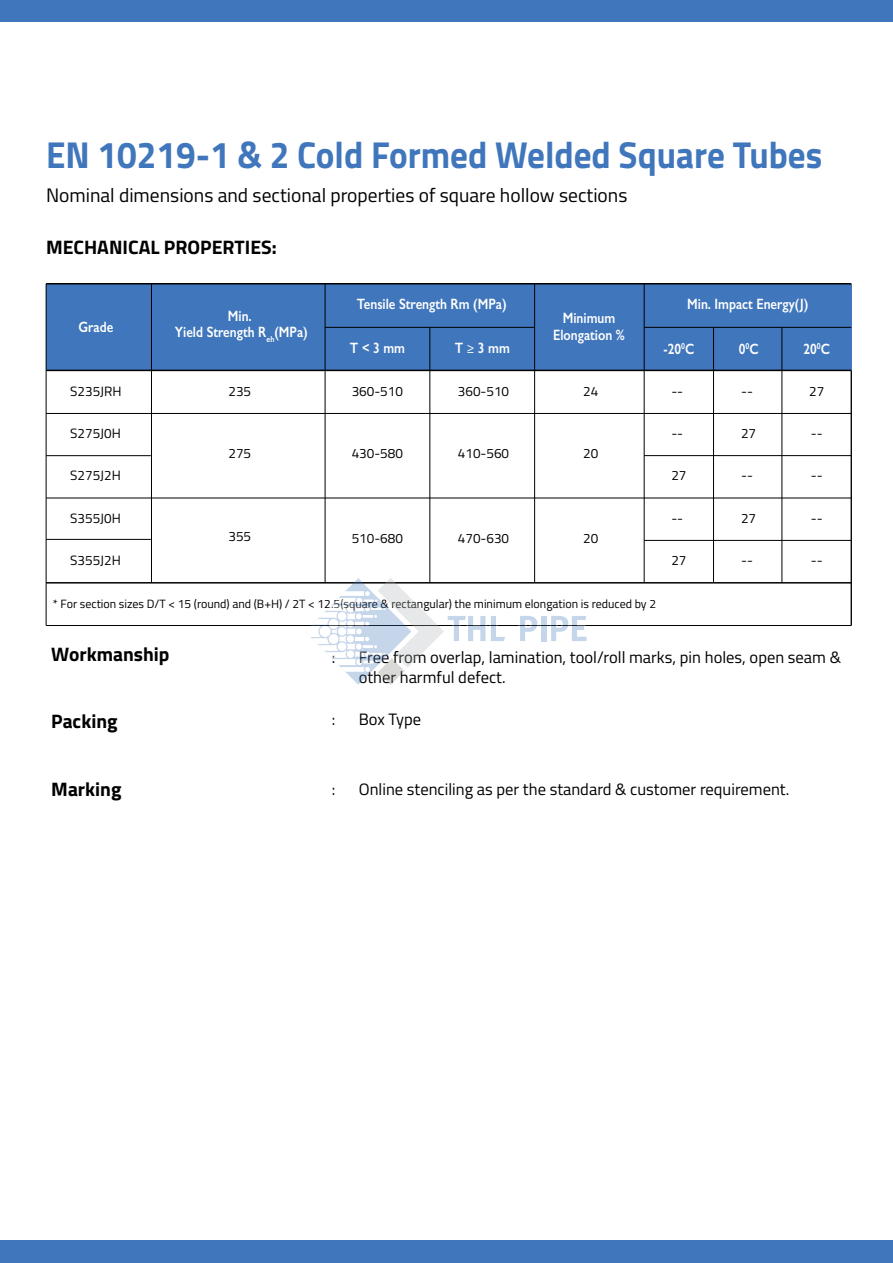
<style>
.page{position:relative;width:893px;height:1263px;background:#fff}
.page>*{position:absolute;margin:0;border:0;box-sizing:border-box;transform-origin:0 0}
.t1{font:700 37.5px "Titillium";color:#4076bb;scale:.94 1}
.t2{font:19.5px "Titillium";color:#000}
.t3{font:700 19.5px "Titillium";color:#000}
.t4{font:16.5px/19.8px "Titillium";color:#000}
.t5{font:600 15px/17px "Gill Sans";color:#fff;text-align:center;scale:.85 1}
.t6{font:13.5px "Titillium";color:#000}
.t7{font:12px "Titillium";color:#000}
.s1{font-family:"Myriad Pro";font-weight:400}
</style>
<div class="page">
<div style="left:0;top:0;width:893px;height:22px;background:#4076bb"></div>
<div style="left:0;top:1240px;width:893px;height:23px;background:#4076bb"></div>
<hr style="left:851px;top:284px;width:1px;height:341px;background:#000">
<div style="left:46px;top:284px;width:805px;height:86px;background:#4076bb"></div>
<hr style="left:151px;top:284px;width:1px;height:299px;background:#000">
<hr style="left:46px;top:284px;width:1px;height:341px;background:#000">
<hr style="left:534px;top:284px;width:1px;height:299px;background:#000">
<hr style="left:325px;top:284px;width:1px;height:299px;background:#000">
<hr style="left:713px;top:327px;width:1px;height:256px;background:#000">
<hr style="left:781px;top:327px;width:1px;height:256px;background:#000">
<hr style="left:429px;top:327px;width:1px;height:256px;background:#000">
<hr style="left:644px;top:284px;width:1px;height:299px;background:#000">
<hr style="left:644px;top:455px;width:207px;height:1px;background:#000">
<hr style="left:46px;top:498px;width:805px;height:1px;background:#000">
<hr style="left:644px;top:540px;width:207px;height:1px;background:#000">
<hr style="left:46px;top:625px;width:805px;height:1px;background:#000">
<hr style="left:46px;top:370px;width:805px;height:1px;background:#000">
<hr style="left:644px;top:327px;width:207px;height:1px;background:#000">
<hr style="left:325px;top:327px;width:210px;height:1px;background:#000">
<hr style="left:46px;top:283px;width:805px;height:1px;background:#000">
<hr style="left:46px;top:413px;width:805px;height:1px;background:#000">
<hr style="left:46px;top:455px;width:105px;height:1px;background:#000">
<hr style="left:46px;top:539px;width:105px;height:1px;background:#000">
<hr style="left:46px;top:582px;width:805px;height:1px;background:#000">
<svg style="left:540px;top:616px;width:8px;height:26px"></svg>
<svg style="left:518px;top:616px;width:22px;height:25px"></svg>
<div style="left:541px;top:616px;width:5px;height:25px;background:#c6d6ea"></div>
<svg style="left:549px;top:616px;width:38px;height:25px"></svg>
<svg style="left:305px;top:578px;width:204px;height:107px"></svg>
<h1 class="t1" style="left:46px;top:127px;width:827px">EN 10219-1 &amp; 2 Cold Formed Welded Square Tubes</h1>
<p class="t2" style="left:46px;top:181px;width:583px">Nominal dimensions and sectional properties of square hollow sections</p>
<p class="t3" style="left:46px;top:232px;width:232px">MECHANICAL PROPERTIES:</p>
<p class="t5" style="left:78px;top:318px;width:42px">Grade</p>
<p class="t5" style="left:175px;top:307px;width:158px">Min.<br>Yield Strength R<sub>eh</sub>(MPa)</p>
<p class="t6" style="left:70px;top:381px;width:53px">S235JRH</p>
<p class="t6" style="left:70px;top:423px;width:52px">S275J0H</p>
<p class="t6" style="left:70px;top:466px;width:52px">S275J2H</p>
<p class="t6" style="left:70px;top:508px;width:52px">S355J0H</p>
<p class="t6" style="left:70px;top:551px;width:52px">S355J2H</p>
<p class="t6" style="left:228px;top:381px;width:24px">235</p>
<p class="t6" style="left:228px;top:443px;width:24px">275</p>
<p class="t6" style="left:228px;top:527px;width:24px">355</p>
<p class="t5" style="left:357px;top:296px;width:178px">Tensile Strength Rm (MPa)</p>
<p class="t5" style="left:687px;top:296px;width:144px">Min. Impact Energy(J)</p>
<p class="t5" style="left:553px;top:310px;width:86px">Minimum<br>Elongation %</p>
<p class="t5" style="left:350px;top:339px;width:66px">T &lt; 3 mm</p>
<p class="t5" style="left:455px;top:339px;width:66px">T <span class="s1">≥</span> 3 mm</p>
<p class="t5" style="left:663px;top:340px;width:38px">-20<sup>0</sup>C</p>
<p class="t6" style="left:671px;top:381px;width:13px">--</p>
<p class="t5" style="left:739px;top:340px;width:25px">0<sup>0</sup>C</p>
<p class="t5" style="left:803px;top:340px;width:33px">20<sup>0</sup>C</p>
<p class="t6" style="left:352px;top:381px;width:53px">360-510</p>
<p class="t6" style="left:458px;top:381px;width:53px">360-510</p>
<p class="t6" style="left:809px;top:381px;width:17px">27</p>
<p class="t6" style="left:811px;top:423px;width:13px">--</p>
<p class="t6" style="left:583px;top:381px;width:17px">24</p>
<p class="t6" style="left:741px;top:381px;width:13px">--</p>
<p class="t6" style="left:741px;top:423px;width:17px">27</p>
<p class="t6" style="left:741px;top:466px;width:13px">--</p>
<p class="t6" style="left:741px;top:508px;width:17px">27</p>
<p class="t6" style="left:741px;top:551px;width:13px">--</p>
<p class="t6" style="left:671px;top:423px;width:13px">--</p>
<p class="t6" style="left:671px;top:466px;width:17px">27</p>
<p class="t6" style="left:671px;top:508px;width:13px">--</p>
<p class="t6" style="left:671px;top:551px;width:17px">27</p>
<p class="t6" style="left:352px;top:443px;width:53px">430-580</p>
<p class="t6" style="left:458px;top:443px;width:53px">410-560</p>
<p class="t6" style="left:583px;top:443px;width:17px">20</p>
<p class="t6" style="left:811px;top:466px;width:13px">--</p>
<p class="t6" style="left:811px;top:508px;width:13px">--</p>
<p class="t6" style="left:352px;top:528px;width:53px">510-680</p>
<p class="t6" style="left:458px;top:528px;width:53px">470-630</p>
<p class="t6" style="left:583px;top:528px;width:17px">20</p>
<p class="t6" style="left:811px;top:551px;width:13px">--</p>
<p class="t7" style="left:53px;top:594px;width:605px">* For section sizes D/T &lt; 15 (round) and (B+H) / 2T &lt; 12.5(square &amp; rectangular) the minimum elongation is reduced by 2</p>
<p class="t3" style="left:51px;top:639px;width:120px">Workmanship</p>
<p class="t3" style="left:51px;top:707px;width:68px">Packing</p>
<p class="t3" style="left:51px;top:774px;width:72px">Marking</p>
<p class="t4" style="left:332px;top:646px;width:5px">:</p>
<p class="t4" style="left:359px;top:646px;width:484px">Free from overlap, lamination, tool/roll marks, pin holes, open seam &amp; other harmful defect.</p>
<p class="t4" style="left:332px;top:709px;width:5px">:</p>
<p class="t4" style="left:359px;top:709px;width:64px">Box Type</p>
<p class="t4" style="left:332px;top:779px;width:5px">:</p>
<p class="t4" style="left:359px;top:779px;width:432px">Online stenciling as per the standard &amp; customer requirement.</p>
</div>
